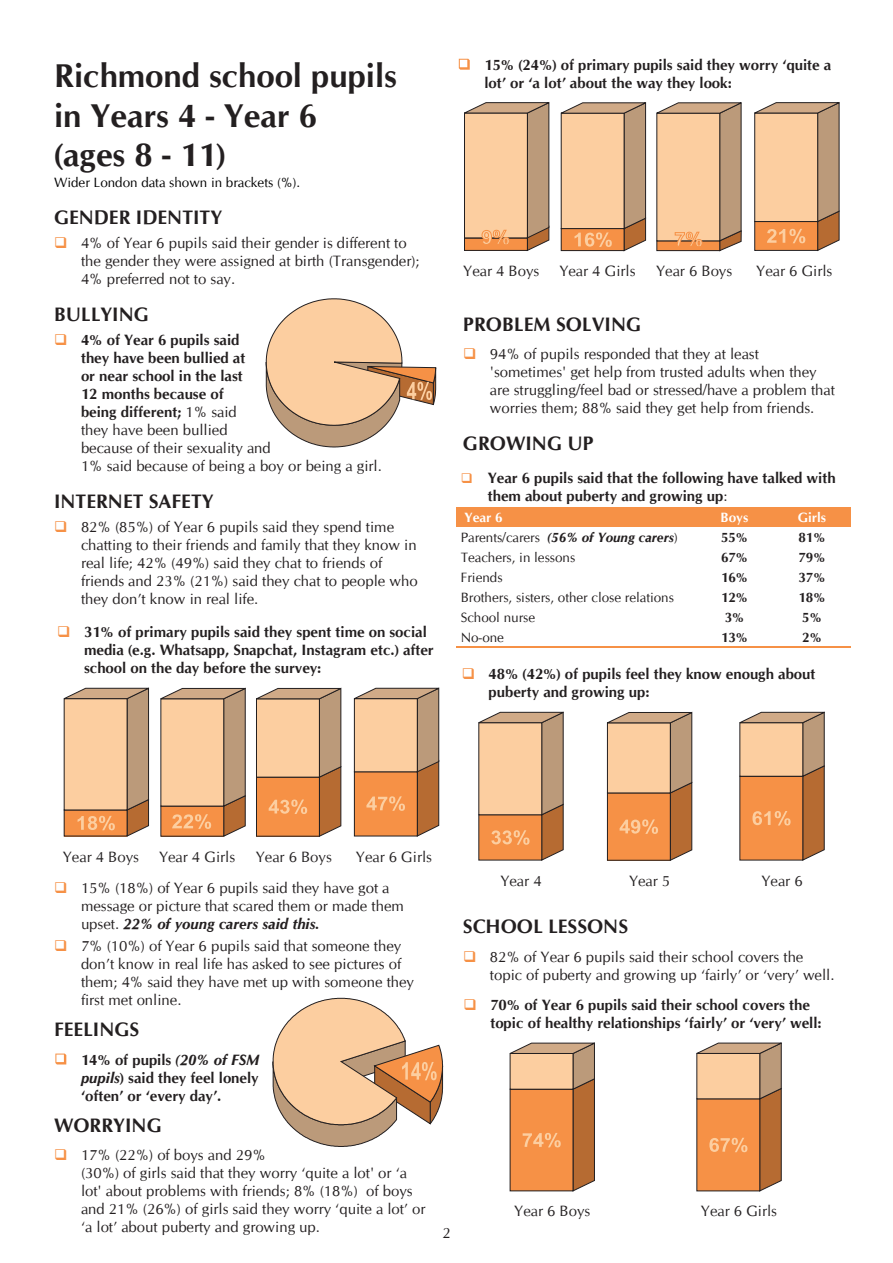
<style>
.page{position:relative;width:893px;height:1263px;background:#fff}
.page>*{position:absolute;margin:0;border:0;box-sizing:border-box;transform-origin:0 0}
.t1{font:700 33px/39.6px "CG Omega";color:#231f20}
.t2{font:700 19.5px "CG Omega";color:#231f20}
.t3{font:15px/18px "CG Omega";color:#231f20}
.t4{font:700 15px/18px "CG Omega";color:#231f20}
.t5{font:15px "CG Omega";color:#262324}
.t6{font:13.5px "CG Omega";color:#231f20}
.t7{font:13.5px "CG Omega";color:#000}
.t8{font:700 13.5px "CG Omega";color:#231f20}
.t9{font:italic 700 13.5px "CG Omega";color:#231f20}
.t10{font:700 13.5px "CG Omega";color:#fff}
.s1{font-weight:400}
.s2{font-weight:400;font-style:normal}
.s3{font-weight:700;font-style:italic}
.s4{font-style:italic}
</style>
<div class="page">
<svg style="left:55px;top:1053px;width:11px;height:11px"></svg>
<svg style="left:266px;top:298px;width:170px;height:150px"></svg>
<svg style="left:272px;top:998px;width:171px;height:149px"></svg>
<svg style="left:509px;top:1042px;width:86px;height:150px;background:#db945c"></svg>
<svg style="left:696px;top:1042px;width:86px;height:150px;background:#db9761"></svg>
<svg style="left:353px;top:687px;width:87px;height:150px;background:#e1a675"></svg>
<svg style="left:256px;top:687px;width:86px;height:150px;background:#dca373"></svg>
<svg style="left:160px;top:687px;width:86px;height:150px;background:#ddae83"></svg>
<svg style="left:63px;top:687px;width:87px;height:150px;background:#dfb188"></svg>
<svg style="left:459px;top:59px;width:11px;height:11px"></svg>
<svg style="left:754px;top:102px;width:86px;height:149px;background:#ddae83"></svg>
<svg style="left:656px;top:102px;width:86px;height:149px;background:#deb48b"></svg>
<svg style="left:560px;top:102px;width:87px;height:149px;background:#e0b38a"></svg>
<svg style="left:464px;top:102px;width:86px;height:149px;background:#deb38a"></svg>
<div style="left:456px;top:507px;width:240px;height:20px;background:#f69146"></div>
<div style="left:696px;top:507px;width:77px;height:20px;background:#f69146"></div>
<div style="left:773px;top:507px;width:78px;height:20px;background:#f69146"></div>
<hr style="left:456px;top:646px;width:240px;height:1px;background:#f69146">
<hr style="left:696px;top:646px;width:77px;height:1px;background:#f69146">
<hr style="left:773px;top:646px;width:78px;height:1px;background:#f69146">
<svg style="left:478px;top:711px;width:86px;height:150px;background:#dda87b"></svg>
<svg style="left:739px;top:711px;width:86px;height:150px;background:#db9a66"></svg>
<svg style="left:606px;top:711px;width:87px;height:150px;background:#e1a674"></svg>
<h1 class="t1" style="left:54px;top:58px;width:344px">Richmond school pupils in Years 4 - Year 6<br>(ages 8 - 11)</h1>
<p class="t7" style="left:54px;top:177px;width:248px">Wider London data shown in brackets (%).</p>
<h2 class="t2" style="left:54px;top:210px;width:170px">GENDER IDENTITY</h2>
<p class="t3" style="left:81px;top:235px;width:340px">4% of Year 6 pupils said their gender is different to the gender they were assigned at birth (Transgender);<br>4% preferred not to say.</p>
<h2 class="t2" style="left:54px;top:307px;width:96px">BULLYING</h2>
<p class="t4" style="left:81px;top:332px;width:302px">4% of Year 6 pupils said<br>they have been bullied at<br>or near school in the last<br>12 months because of<br>being different; <span class="s1">1% said<br>they have been bullied<br>because of their sexuality and<br>1% said because of being a boy or being a girl.</span></p>
<h2 class="t2" style="left:54px;top:494px;width:161px">INTERNET SAFETY</h2>
<p class="t3" style="left:81px;top:519px;width:338px">82% (85%) of Year 6 pupils said they spend time chatting to their friends and family that they know in real life; 42% (49%) said they chat to friends of friends and 23% (21%) said they chat to people who they don’t know in real life.</p>
<p class="t4" style="left:84px;top:624px;width:351px">31% of primary pupils said they spent time on social media (e.g. Whatsapp, Snapchat, Instagram etc.) after school on the day before the survey:</p>
<p class="t4" style="left:484px;top:57px;width:348px">15% (24%) of primary pupils said they worry ‘quite a lot’ or ‘a lot’ about the way they look:</p>
<p class="t5" style="left:463px;top:265px;width:78px">Year 4 Boys</p>
<p class="t5" style="left:559px;top:265px;width:78px">Year 4 Girls</p>
<p class="t5" style="left:656px;top:265px;width:78px">Year 6 Boys</p>
<p class="t5" style="left:756px;top:265px;width:78px">Year 6 Girls</p>
<h2 class="t2" style="left:463px;top:316px;width:180px">PROBLEM SOLVING</h2>
<p class="t3" style="left:490px;top:346px;width:346px">94% of pupils responded that they at least 'sometimes' get help from trusted adults when they are struggling/feel bad or stressed/have a problem that worries them; 88% said they get help from friends.</p>
<h2 class="t2" style="left:463px;top:436px;width:132px">GROWING UP</h2>
<p class="t4" style="left:488px;top:470px;width:349px">Year 6 pupils said that the following have talked with them about puberty and growing up<span class="s1">:</span></p>
<p class="t10" style="left:464px;top:512px;width:40px">Year 6</p>
<p class="t10" style="left:721px;top:512px;width:29px">Boys</p>
<p class="t10" style="left:798px;top:512px;width:30px">Girls</p>
<p class="t9" style="left:461px;top:532px;width:219px"><span class="s2">Parents/carers</span> (56% of Young carers<span class="s2">)</span></p>
<p class="t8" style="left:721px;top:532px;width:28px">55%</p>
<p class="t8" style="left:798px;top:532px;width:28px">81%</p>
<p class="t6" style="left:461px;top:552px;width:116px">Teachers, in lessons</p>
<p class="t8" style="left:721px;top:552px;width:28px">67%</p>
<p class="t8" style="left:798px;top:552px;width:28px">79%</p>
<p class="t6" style="left:461px;top:572px;width:43px">Friends</p>
<p class="t8" style="left:721px;top:572px;width:28px">16%</p>
<p class="t8" style="left:798px;top:572px;width:28px">37%</p>
<p class="t6" style="left:461px;top:592px;width:215px">Brothers, sisters, other close relations</p>
<p class="t8" style="left:721px;top:592px;width:28px">12%</p>
<p class="t8" style="left:798px;top:592px;width:28px">18%</p>
<p class="t6" style="left:461px;top:611px;width:76px">School nurse</p>
<p class="t8" style="left:725px;top:611px;width:21px">3%</p>
<p class="t8" style="left:802px;top:611px;width:21px">5%</p>
<p class="t6" style="left:461px;top:631px;width:45px">No-one</p>
<p class="t8" style="left:721px;top:631px;width:28px">13%</p>
<p class="t8" style="left:802px;top:631px;width:21px">2%</p>
<p class="t4" style="left:489px;top:666px;width:328px">48% (42%) of pupils feel they know enough about puberty and growing up:</p>
<p class="t5" style="left:63px;top:850px;width:78px">Year 4 Boys</p>
<p class="t5" style="left:159px;top:850px;width:78px">Year 4 Girls</p>
<p class="t5" style="left:256px;top:850px;width:78px">Year 6 Boys</p>
<p class="t5" style="left:356px;top:850px;width:78px">Year 6 Girls</p>
<p class="t3" style="left:81px;top:879px;width:324px">15% (18%) of Year 6 pupils said they have got a message or picture that scared them or made them upset. <span class="s3">22% of young carers said this.</span></p>
<p class="t3" style="left:81px;top:938px;width:335px">7% (10%) of Year 6 pupils said that someone they don’t know in real life has asked to see pictures of them; 4% said they have met up with someone they first met online.</p>
<h2 class="t2" style="left:54px;top:1022px;width:87px">FEELINGS</h2>
<p class="t4" style="left:81px;top:1051px;width:180px;text-align:justify">14% of pupils <span class="s4">(20% of FSM pupils</span>) said they feel lonely ‘often’ or ‘every day’.</p>
<h2 class="t2" style="left:54px;top:1117px;width:109px">WORRYING</h2>
<p class="t3" style="left:81px;top:1147px;width:346px">17% (22%) of boys and 29%<br>(30%) of girls said that they worry ‘quite a lot' or ‘a lot' about problems with friends; 8% (18%) of boys and 21% (26%) of girls said they worry ‘quite a lot’ or ‘a lot’ about puberty and growing up.</p>
<p class="t3" style="left:442px;top:1225px;width:10px">2</p>
<p class="t5" style="left:500px;top:874px;width:43px">Year 4</p>
<p class="t5" style="left:629px;top:874px;width:43px">Year 5</p>
<p class="t5" style="left:761px;top:874px;width:43px">Year 6</p>
<h2 class="t2" style="left:463px;top:919px;width:167px">SCHOOL LESSONS</h2>
<p class="t3" style="left:490px;top:948px;width:346px">82% of Year 6 pupils said their school covers the topic of puberty and growing up ‘fairly’ or ‘very’ well.</p>
<p class="t4" style="left:490px;top:997px;width:333px">70% of Year 6 pupils said their school covers the topic of healthy relationships ‘fairly’ or ‘very’ well:</p>
<p class="t5" style="left:514px;top:1205px;width:78px">Year 6 Boys</p>
<p class="t5" style="left:701px;top:1205px;width:78px">Year 6 Girls</p>
</div>
